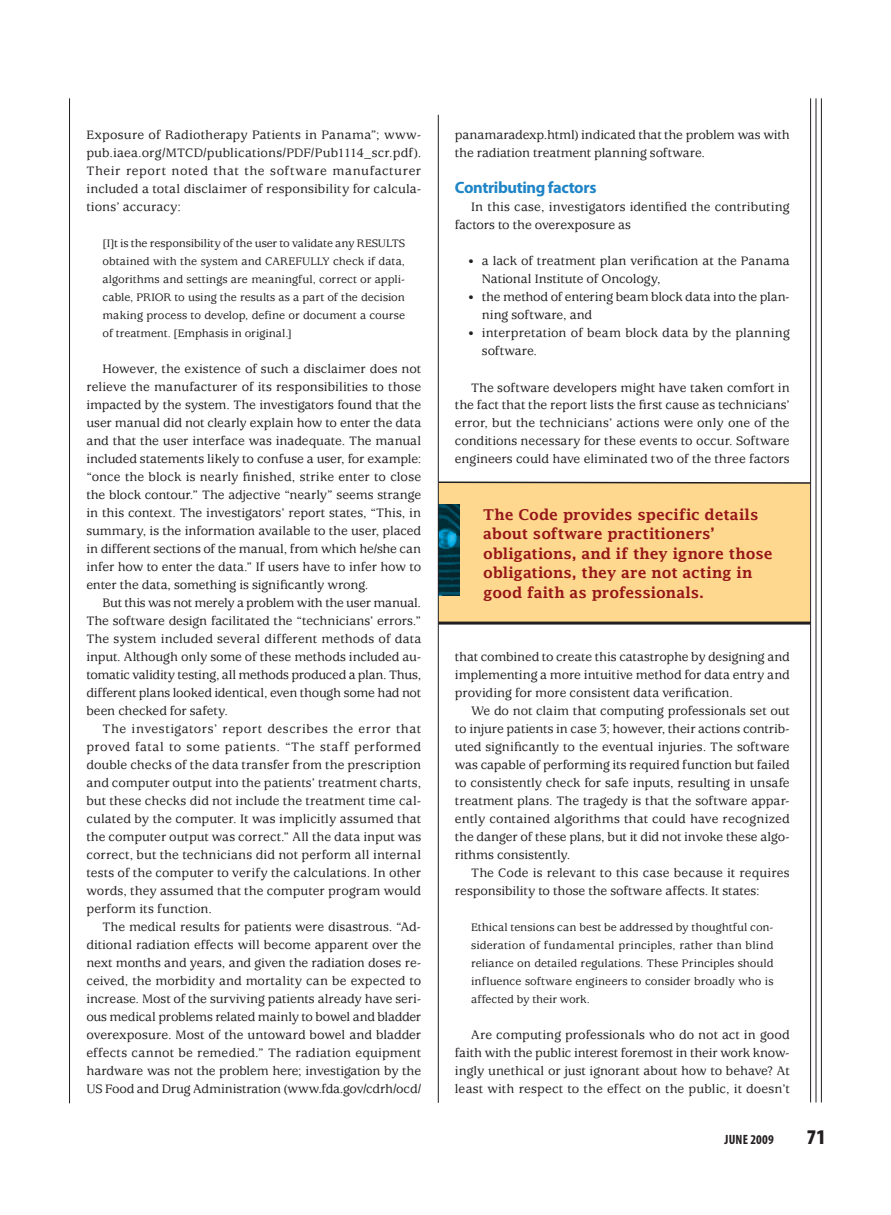
<style>
.page{position:relative;width:891px;height:1215px;background:#fff}
.page>*{position:absolute;margin:0;border:0;box-sizing:border-box;transform-origin:0 0}
.t1{font:900 condensed 21px "Myriad Pro";color:#231f20}
.t2{font:700 16.5px "Myriad Pro";letter-spacing:-.025em;color:#1f85c6}
.t3{font:600 15px/19.5px "Lucida Fax";letter-spacing:-.005em;color:#961619}
.t4{font:500 13.5px/18px "Usherwood Std";color:#231f20;text-align:justify}
.t5{font:700 condensed 13.5px "Myriad Pro";letter-spacing:.01em;color:#231f20}
.t6{font:500 12px/18px "Usherwood Std";letter-spacing:.005em;color:#231f20;text-align:justify}
.s1{font-weight:400;font-size:10.5px}
</style>
<div class="page">
<hr style="left:69px;top:98px;width:1px;height:1005px;background:#231f20">
<div style="left:438px;top:483px;width:372px;height:141px;background:#fed88f"></div>
<svg style="left:437px;top:481px;width:375px;height:3px"></svg>
<img style="left:439px;top:505px;width:20px;height:90px">
<hr style="left:438px;top:622px;width:373px;height:3px;background:#231f20">
<hr style="left:438px;top:115px;width:1px;height:988px;background:#231f20">
<hr style="left:816px;top:98px;width:1px;height:1005px;background:#231f20">
<hr style="left:821px;top:98px;width:1px;height:1005px;background:#231f20">
<hr style="left:810px;top:98px;width:1px;height:1005px;background:#231f20">
<p class="t4" style="left:86px;top:126px;width:336px">Exposure of Radiotherapy Patients in Panama”; www&shy;pub.iaea.org/MTCD/publications/PDF/Pub1114_scr.pdf).<br>Their report noted that the software manufacturer included a total disclaimer of responsibility for calcula&shy;tions’ accuracy:</p>
<p class="t6" style="left:103px;top:235px;width:304px">[I]t is the responsibility of the user to validate any RESULTS obtained with the system and CAREFULLY check if data, algorithms and settings are meaningful, correct or appli&shy;cable, PRIOR to using the results as a part of the decision making process to develop, define or document a course of treatment. [Emphasis in original.]</p>
<p class="t4" style="left:86px;top:361px;width:336px;text-indent:16px">However, the existence of such a disclaimer does not relieve the manufacturer of its responsibilities to those impacted by the system. The investigators found that the user manual did not clearly explain how to enter the data and that the user interface was inadequate. The manual included statements likely to confuse a user, for example: “once the block is nearly finished, strike enter to close the block contour.” The adjective “nearly” seems strange in this context. The investigators’ report states, “This, in summary, is the information available to the user, placed in different sections of the manual, from which he/she can infer how to enter the data.” If users have to infer how to enter the data, something is significantly wrong.</p>
<p class="t4" style="left:86px;top:594px;width:336px;text-indent:16px">But this was not merely a problem with the user manual.<br>The software design facilitated the “technicians’ errors.” The system included several different methods of data input. Although only some of these methods included au&shy;tomatic validity testing, all methods produced a plan. Thus, different plans looked identical, even though some had not been checked for safety.</p>
<p class="t4" style="left:86px;top:720px;width:336px;text-indent:16px">The investigators’ report describes the error that proved fatal to some patients. “The staff performed double checks of the data transfer from the prescription and computer output into the patients’ treatment charts, but these checks did not include the treatment time cal&shy;culated by the computer. It was implicitly assumed that the computer output was correct.” All the data input was correct, but the technicians did not perform all internal tests of the computer to verify the calculations. In other words, they assumed that the computer program would perform its function.</p>
<p class="t4" style="left:86px;top:918px;width:336px;text-indent:16px">The medical results for patients were disastrous. “Ad&shy;ditional radiation effects will become apparent over the next months and years, and given the radiation doses re&shy;ceived, the morbidity and mortality can be expected to increase. Most of the surviving patients already have seri&shy;ous medical problems related mainly to bowel and bladder overexposure. Most of the untoward bowel and bladder effects cannot be remedied.” The radiation equipment hardware was not the problem here; investigation by the US Food and Drug Administration (www.fda.gov/cdrh/ocd/</p>
<p class="t4" style="left:455px;top:127px;width:336px">panamaradexp.html) indicated that the problem was with the radiation treatment planning software.</p>
<p class="t2" style="left:455px;top:177px;width:143px">Contributing factors</p>
<p class="t4" style="left:455px;top:199px;width:336px;text-indent:16px">In this case, investigators identified the contributing factors to the overexposure as</p>
<p class="t4" style="left:482px;top:253px;width:309px;text-indent:-14px"><span class="s1">•</span> a lack of treatment plan verification at the Panama<br>National Institute of Oncology,</p>
<p class="t4" style="left:482px;top:289px;width:309px;text-indent:-14px"><span class="s1">•</span> the method of entering beam block data into the plan&shy;ning software, and</p>
<p class="t4" style="left:482px;top:325px;width:309px;text-indent:-14px"><span class="s1">•</span> interpretation of beam block data by the planning software.</p>
<p class="t4" style="left:455px;top:379px;width:336px;text-indent:16px">The software developers might have taken comfort in the fact that the report lists the first cause as technicians’ error, but the technicians’ actions were only one of the conditions necessary for these events to occur. Software engineers could have eliminated two of the three factors</p>
<p class="t3" style="left:483px;top:505px;width:291px">The Code provides specific details about software practitioners’ obligations, and if they ignore those obligations, they are not acting in good faith as professionals.</p>
<p class="t4" style="left:455px;top:649px;width:336px">that combined to create this catastrophe by designing and implementing a more intuitive method for data entry and providing for more consistent data verification.</p>
<p class="t4" style="left:455px;top:702px;width:336px;text-indent:16px">We do not claim that computing professionals set out to injure patients in case 3; however, their actions contrib&shy;uted significantly to the eventual injuries. The software was capable of performing its required function but failed to consistently check for safe inputs, resulting in unsafe treatment plans. The tragedy is that the software appar&shy;ently contained algorithms that could have recognized the danger of these plans, but it did not invoke these algo&shy;rithms consistently.</p>
<p class="t4" style="left:455px;top:864px;width:336px;text-indent:16px">The Code is relevant to this case because it requires responsibility to those the software affects. It states:</p>
<p class="t6" style="left:471px;top:919px;width:304px">Ethical tensions can best be addressed by thoughtful con&shy;sideration of fundamental principles, rather than blind reliance on detailed regulations. These Principles should influence software engineers to consider broadly who is affected by their work.</p>
<p class="t4" style="left:455px;top:1027px;width:336px;text-indent:16px">Are computing professionals who do not act in good faith with the public interest foremost in their work know&shy;ingly unethical or just ignorant about how to behave? At least with respect to the effect on the public, it doesn’t</p>
<p class="t5" style="left:725px;top:1131px;width:51px">JUNE 2009</p>
<h1 class="t1" style="left:807px;top:1124px;width:20px">71</h1>
</div>
